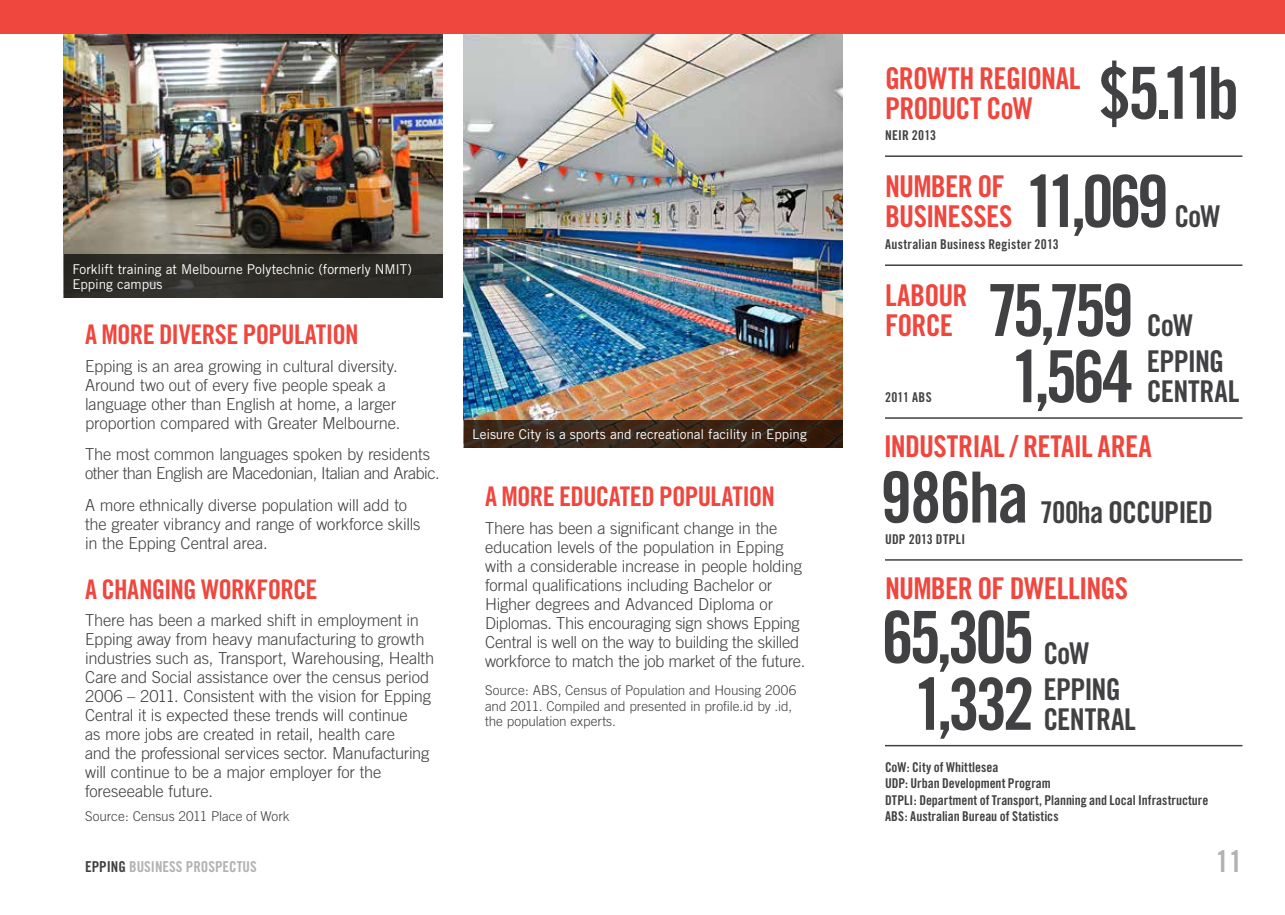
<style>
.page{position:relative;width:1285px;height:915px;background:#fff}
.page>*{position:absolute;margin:0;border:0;box-sizing:border-box;transform-origin:0 0}
.t1{font:71.85px/66.9px "Trade Gothic Bold Cond Twenty";letter-spacing:-.065em;color:#414042;text-align:center}
.t2{font:70.5px "Trade Gothic Bold Cond Twenty";letter-spacing:-.03em;color:#414042}
.t3{font:30px/30px "Trade Gothic Bold Cond Twenty";letter-spacing:-.025em;color:#ef463e}
.t4{font:30px/30px "Trade Gothic Bold Cond Twenty";letter-spacing:-.03em;color:#414042}
.t5{font:30px "Trade Gothic Bold Cond Twenty";color:#b3b2b1}
.t6{font:27px "Trade Gothic Bold Cond Twenty";letter-spacing:-.025em;color:#ef463e}
.t7{font:300 16.5px/18.9px "Trade Gothic";letter-spacing:-.015em;color:#414042}
.t8{font:15px "Trade Gothic Bold Cond Twenty";color:#b3b2b1}
.t9{font:13.5px/16.5px "Trade Gothic Bold Cond Twenty";letter-spacing:.005em;color:#414042}
.t10{font:300 13.5px/15.5px "Trade Gothic";color:#414042}
.t11{font:13.5px/15.6px "Trade Gothic";letter-spacing:-.005em;color:#fff}
.t12{font:13.5px "Trade Gothic Bold Cond Twenty";letter-spacing:.025em;color:#414042}
.s1{color:#414042}
</style>
<div class="page">
<div style="left:0;top:0;width:1284px;height:34px;background:#ef463e"></div>
<hr style="left:884px;top:155px;width:358px;height:2px;background:#414042">
<hr style="left:884px;top:264px;width:358px;height:2px;background:#414042">
<hr style="left:884px;top:417px;width:358px;height:1px;background:#414042">
<hr style="left:884px;top:559px;width:358px;height:1px;background:#414042">
<hr style="left:884px;top:744px;width:358px;height:2px;background:#414042">
<img style="left:463px;top:34px;width:379px;height:386px">
<img style="left:64px;top:34px;width:378px;height:220px">
<svg style="left:463px;top:420px;width:379px;height:28px;background:#392517"></svg>
<div style="left:64px;top:254px;width:378px;height:43px;background:#2e2c27"></div>
<h3 class="t3" style="left:884px;top:63px;width:197px">GROWTH REGIONAL<br>PRODUCT CoW</h3>
<p class="t9" style="left:884px;top:127px;width:53px">NEIR 2013</p>
<h1 class="t1" style="left:1098px;top:59px;width:142px">$5.11b</h1>
<p class="t11" style="left:72px;top:261px;width:341px">Forklift training at Melbourne Polytechnic (formerly NMIT)<br>Epping campus</p>
<h3 class="t6" style="left:85px;top:318px;width:275px">A MORE DIVERSE POPULATION</h3>
<p class="t7" style="left:85px;top:356px;width:316px">Epping is an area growing in cultural diversity.<br>Around two out of every five people speak a language other than English at home, a larger proportion compared with Greater Melbourne.</p>
<p class="t7" style="left:85px;top:444px;width:356px">The most common languages spoken by residents other than English are Macedonian, Italian and Arabic.</p>
<p class="t7" style="left:85px;top:495px;width:337px">A more ethnically diverse population will add to the greater vibrancy and range of workforce skills in the Epping Central area.</p>
<h3 class="t6" style="left:85px;top:572px;width:234px">A CHANGING WORKFORCE</h3>
<p class="t7" style="left:85px;top:610px;width:350px">There has been a marked shift in employment in Epping away from heavy manufacturing to growth industries such as, Transport, Warehousing, Health Care and Social assistance over the census period 2006 – 2011. Consistent with the vision for Epping Central it is expected these trends will continue<br>as more jobs are created in retail, health care<br>and the professional services sector. Manufacturing will continue to be a major employer for the foreseeable future.</p>
<p class="t10" style="left:85px;top:808px;width:206px">Source: Census 2011 Place of Work</p>
<p class="t11" style="left:472px;top:426px;width:336px">Leisure City is a sports and recreational facility in Epping</p>
<h3 class="t6" style="left:485px;top:480px;width:291px">A MORE EDUCATED POPULATION</h3>
<p class="t7" style="left:485px;top:518px;width:322px">There has been a significant change in the education levels of the population in Epping with a considerable increase in people holding formal qualifications including Bachelor or Higher degrees and Advanced Diploma or Diplomas. This encouraging sign shows Epping Central is well on the way to building the skilled workforce to match the job market of the future.</p>
<p class="t10" style="left:485px;top:682px;width:313px">Source: ABS, Census of Population and Housing 2006 and 2011. Compiled and presented in profile.id by .id, the population experts.</p>
<h3 class="t3" style="left:884px;top:171px;width:129px">NUMBER OF<br>BUSINESSES</h3>
<h1 class="t1" style="left:1024px;top:167px;width:145px">11,069</h1>
<p class="t9" style="left:884px;top:236px;width:175px">Australian Business Register 2013</p>
<h3 class="t4" style="left:1174px;top:201px;width:48px">CoW</h3>
<h3 class="t3" style="left:884px;top:280px;width:84px">LABOUR<br>FORCE</h3>
<p class="t9" style="left:884px;top:389px;width:48px">2011 ABS</p>
<h1 class="t1" style="left:986px;top:276px;width:149px">75,759</h1>
<h1 class="t1" style="left:1010px;top:342px;width:125px">1,564</h1>
<h3 class="t4" style="left:1146px;top:310px;width:48px">CoW</h3>
<h3 class="t4" style="left:1146px;top:346px;width:94px">EPPING<br>CENTRAL</h3>
<h3 class="t3" style="left:883px;top:431px;width:269px">INDUSTRIAL / RETAIL AREA</h3>
<h2 class="t2" style="left:880px;top:454px;width:150px">986ha</h2>
<p class="t12" style="left:884px;top:531px;width:82px">UDP 2013 DTPLI</p>
<h3 class="t4" style="left:1039px;top:496px;width:175px">700ha OCCUPIED</h3>
<h3 class="t3" style="left:884px;top:572px;width:245px">NUMBER OF DWELLINGS</h3>
<h1 class="t1" style="left:881px;top:603px;width:154px">65,305<br>1,332</h1>
<h3 class="t4" style="left:1043px;top:637px;width:48px">CoW</h3>
<h3 class="t4" style="left:1043px;top:673px;width:94px">EPPING<br>CENTRAL</h3>
<p class="t9" style="left:884px;top:758px;width:325px">CoW: City of Whittlesea<br>UDP: Urban Development Program<br>DTPLI: Department of Transport, Planning and Local Infrastructure ABS: Australian Bureau of Statistics</p>
<p class="t8" style="left:85px;top:857px;width:173px"><span class="s1">EPPING</span> BUSINESS PROSPECTUS</p>
<h3 class="t5" style="left:1215px;top:843px;width:28px">11</h3>
</div>
